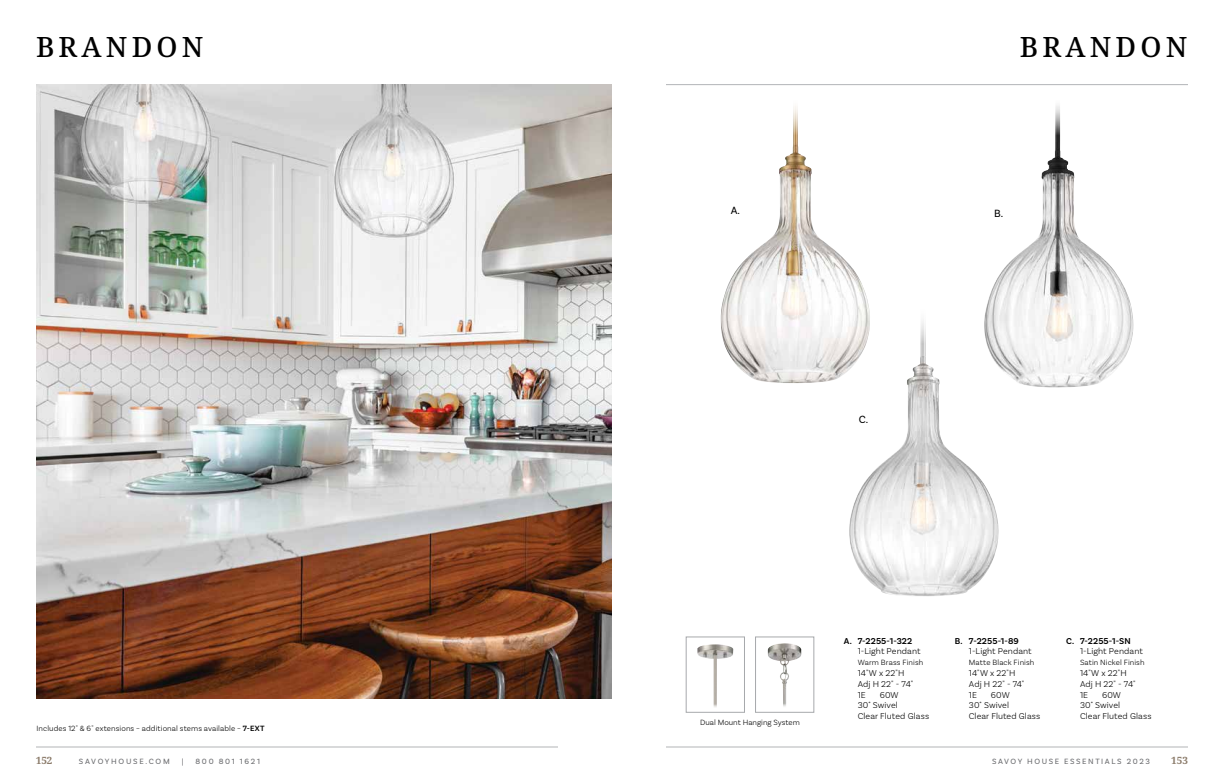
<style>
.page{position:relative;width:1224px;height:783px;background:#fff}
.page>*{position:absolute;margin:0;border:0;box-sizing:border-box;transform-origin:0 0}
.t1{font:500 28px "Noto Serif";letter-spacing:.15em;color:#000}
.t2{font:11px "Basic Sans";color:#000}
.t3{font:700 10px "Noto Serif";letter-spacing:.01em;color:#8b7b6a}
.t4{font:300 9px/10.8px "Basic Sans";letter-spacing:.01em;color:#000}
.t5{font:600 9px "Basic Sans";letter-spacing:.015em;color:#000}
.t6{font:300 8px "Basic Sans";letter-spacing:.01em;color:#000}
.t7{font:8px "Basic Sans";letter-spacing:.2em;color:#696a6d}
.s1{font-weight:600}
</style>
<div class="page">
<hr style="left:36px;top:747px;width:522px;height:1px;background:#b2b4b7">
<hr style="left:666px;top:747px;width:522px;height:1px;background:#b2b4b7">
<hr style="left:666px;top:84px;width:522px;height:1px;background:#b2b4b7">
<img style="left:987px;top:105px;width:146px;height:283px">
<img style="left:849px;top:306px;width:150px;height:290px">
<img style="left:721px;top:106px;width:149px;height:277px">
<img style="left:36px;top:84px;width:576px;height:615px">
<img style="left:768px;top:643px;width:33px;height:64px">
<div style="left:755px;top:637px;width:59px;height:75px;border:1px solid #a7a9ac"></div>
<div style="left:686px;top:637px;width:59px;height:75px;border:1px solid #a7a9ac"></div>
<img style="left:697px;top:644px;width:36px;height:15px">
<img style="left:714px;top:656px;width:3px;height:51px">
<h1 class="t1" style="left:36px;top:27px;width:169px">BRANDON</h1>
<h1 class="t1" style="left:1020px;top:27px;width:169px">BRANDON</h1>
<p class="t2" style="left:731px;top:204px;width:11px">A.</p>
<p class="t2" style="left:994px;top:207px;width:11px">B.</p>
<p class="t6" style="left:36px;top:724px;width:230px">Includes 12" &amp; 6" extensions – additional stems available – <span class="s1">7-EXT</span></p>
<p class="t2" style="left:859px;top:413px;width:11px">C.</p>
<p class="t6" style="left:700px;top:718px;width:101px">Dual Mount Hanging System</p>
<p class="t5" style="left:844px;top:635px;width:70px">A. 7-2255-1-322</p>
<p class="t4" style="left:858px;top:646px;width:64px">1-Light Pendant</p>
<p class="t6" style="left:858px;top:658px;width:67px">Warm Brass Finish</p>
<p class="t4" style="left:858px;top:667px;width:57px">14"W x 22"H<br>Adj H 22" - 74"<br>1E</p>
<p class="t4" style="left:858px;top:689px;width:73px;text-indent:22px">60W<br>30˚ Swivel<br>Clear Fluted Glass</p>
<p class="t5" style="left:955px;top:635px;width:66px">B. 7-2255-1-89</p>
<p class="t4" style="left:969px;top:646px;width:64px">1-Light Pendant</p>
<p class="t6" style="left:969px;top:658px;width:67px">Matte Black Finish</p>
<p class="t4" style="left:969px;top:667px;width:57px">14"W x 22"H<br>Adj H 22" - 74"<br>1E</p>
<p class="t4" style="left:969px;top:689px;width:73px;text-indent:22px">60W<br>30˚ Swivel<br>Clear Fluted Glass</p>
<p class="t5" style="left:1066px;top:635px;width:66px">C. 7-2255-1-SN</p>
<p class="t4" style="left:1080px;top:646px;width:64px">1-Light Pendant</p>
<p class="t6" style="left:1080px;top:658px;width:66px">Satin Nickel Finish</p>
<p class="t4" style="left:1080px;top:667px;width:57px">14"W x 22"H<br>Adj H 22" - 74"<br>1E</p>
<p class="t4" style="left:1080px;top:689px;width:73px;text-indent:22px">60W<br>30˚ Swivel<br>Clear Fluted Glass</p>
<p class="t3" style="left:36px;top:754px;width:18px">152</p>
<p class="t7" style="left:79px;top:757px;width:92px">SAVOYHOUSE.COM</p>
<p class="t7" style="left:182px;top:757px;width:3px">|</p>
<p class="t7" style="left:195px;top:757px;width:66px">800 801 1621</p>
<p class="t7" style="left:992px;top:757px;width:159px">SAVOY HOUSE ESSENTIALS 2023</p>
<p class="t3" style="left:1171px;top:754px;width:18px">153</p>
</div>
